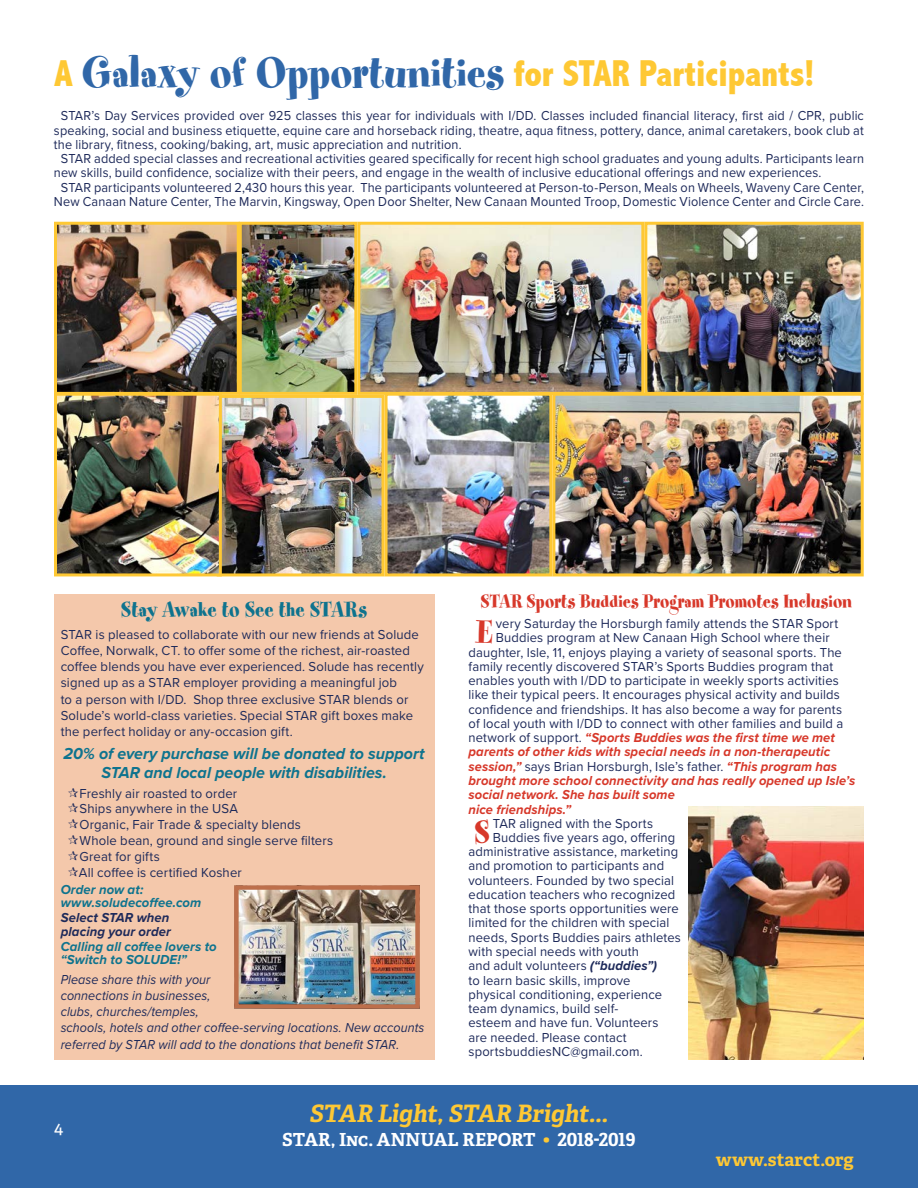
<style>
.page{position:relative;width:918px;height:1188px;background:#fff}
.page>*{position:absolute;margin:0;border:0;box-sizing:border-box;transform-origin:0 0}
.t1{font:800 condensed 37.5px "Abadi";letter-spacing:-.005em;color:#fec834;scale:.96 1}
.t2{font:36.3px "Spumoni LP";color:#d7382a;scale:.96 1}
.t3{font:italic 700 24px "Adelle PE";letter-spacing:-.015em;color:#fec834}
.t4{font:24px "Spumoni LP";letter-spacing:.005em;color:#0e738e;scale:.96 1}
.t5{font:21px "Spumoni LP";letter-spacing:.005em;color:#d7382a;scale:.96 1}
.t6{font:700 18px "Adelle PE";letter-spacing:-.005em;color:#fff}
.t7{font:700 18px "Adelle PE";color:#fec834}
.t8{font:18px "Adelle PE";color:#fff}
.t9{font:italic 700 16.5px/19.5px "Proxima Nova";color:#0e738e;text-align:center}
.t10{font:13.5px "Proxima Nova";letter-spacing:.01em;color:#1e2a5a;scale:.96 1}
.t11{font:13.5px/14.2px "Proxima Nova";letter-spacing:.01em;color:#1e2a5a;text-align:justify;scale:.94 1}
.t12{font:13.5px/16.2px "Proxima Nova";letter-spacing:.01em;color:#1e2a5a}
.t13{font:italic 700 13.5px "Proxima Nova";letter-spacing:.01em;color:#d7382a;scale:.96 1}
.t14{font:italic 13.5px/16.2px "Proxima Nova";letter-spacing:.005em;color:#1e2a5a;scale:.93 1}
.t15{font:italic 700 13.5px/13.5px "Proxima Nova";letter-spacing:.01em;color:#0e738e}
.t16{font:italic 700 13.5px/13.5px "Proxima Nova";letter-spacing:.005em;color:#1e2a5a}
.s1{font-family:"Spumoni LP";font-weight:400;font-stretch:normal;font-size:48px;color:#3067a8}
.s2{font-weight:400;font-style:normal;color:#1e2a5a}
.s3{font-weight:700;font-style:italic;color:#d7382a}
.s4{font-weight:700;font-style:italic}
.s5{color:#fec834}
</style>
<div class="page">
<div style="left:0;top:1085px;width:918px;height:103px;background:#3067a8"></div>
<img style="left:648px;top:226px;width:212px;height:165px">
<div style="left:644px;top:222px;width:220px;height:173px;border:3px solid #fec834"></div>
<img style="left:243px;top:226px;width:110px;height:165px">
<div style="left:239px;top:222px;width:118px;height:173px;border:3px solid #fec834"></div>
<img style="left:58px;top:226px;width:178px;height:165px">
<div style="left:54px;top:222px;width:186px;height:173px;border:3px solid #fec834"></div>
<img style="left:222px;top:399px;width:159px;height:173px">
<div style="left:217px;top:395px;width:168px;height:181px;border:3px solid #fec834"></div>
<img style="left:389px;top:397px;width:159px;height:175px">
<div style="left:385px;top:393px;width:167px;height:183px;border:3px solid #fec834"></div>
<img style="left:361px;top:226px;width:279px;height:165px">
<div style="left:357px;top:222px;width:287px;height:173px;border:3px solid #fec834"></div>
<img style="left:556px;top:397px;width:304px;height:175px">
<div style="left:552px;top:393px;width:312px;height:183px;border:3px solid #fec834"></div>
<img style="left:58px;top:397px;width:160px;height:175px">
<div style="left:54px;top:393px;width:168px;height:183px;border:3px solid #fec834"></div>
<div style="left:54px;top:594px;width:380px;height:466px;background:#f4c8ab"></div>
<img style="left:688px;top:806px;width:176px;height:254px">
<img style="left:239px;top:890px;width:176px;height:114px">
<div style="left:234px;top:885px;width:186px;height:124px;border:4px solid #bd6f4b"></div>
<p class="t1" style="left:54px;top:51px;width:794px">A <span class="s1">Galaxy of Opportunities</span> for STAR Participants!</p>
<p class="t11" style="left:54px;top:108px;width:863px;text-indent:7px">STAR’s Day Services provided over 925 classes this year for individuals with I/DD. Classes included financial literacy, first aid / CPR, public speaking, social and business etiquette, equine care and horseback riding, theatre, aqua fitness, pottery, dance, animal caretakers, book club at the library, fitness, cooking/baking, art, music appreciation and nutrition.</p>
<p class="t11" style="left:54px;top:151px;width:863px;text-indent:7px">STAR added special classes and recreational activities geared specifically for recent high school graduates and young adults. Participants learn new skills, build confidence, socialize with their peers, and engage in the wealth of inclusive educational offerings and new experiences.</p>
<p class="t11" style="left:54px;top:179px;width:863px;text-align:center">STAR participants volunteered 2,430 hours this year. The participants volunteered at Person-to-Person, Meals on Wheels, Waveny Care Center,<br>New Canaan Nature Center, The Marvin, Kingsway, Open Door Shelter, New Canaan Mounted Troop, Domestic Violence Center and Circle Care.</p>
<p class="t4" style="left:121px;top:597px;width:258px">Stay Awake to See the STARs</p>
<p class="t12" style="left:61px;top:626px;width:365px">STAR is pleased to collaborate with our new friends at Solude Coffee, Norwalk, CT. to offer some of the richest, air-roasted coffee blends you have ever experienced. Solude has recently signed up as a STAR employer providing a meaningful job<br>to a person with I/DD. Shop three exclusive STAR blends or Solude’s world-class varieties. Special STAR gift boxes make the perfect holiday or any-occasion gift.</p>
<p class="t9" style="left:64px;top:743px;width:363px">20% of every purchase will be donated to support<br>STAR and local people with disabilities.</p>
<p class="t12" style="left:80px;top:785px;width:159px">Freshly air roasted to order</p>
<p class="t12" style="left:80px;top:800px;width:160px">Ships anywhere in the USA</p>
<p class="t12" style="left:80px;top:816px;width:223px">Organic, Fair Trade &amp; specialty blends</p>
<p class="t12" style="left:80px;top:832px;width:255px">Whole bean, ground and single serve filters</p>
<p class="t12" style="left:80px;top:848px;width:82px">Great for gifts</p>
<p class="t12" style="left:79px;top:863px;width:164px">All coffee is certified Kosher</p>
<p class="t15" style="left:61px;top:882px;width:84px">Order now at:</p>
<p class="t15" style="left:61px;top:895px;width:142px">www.soludecoffee.com</p>
<p class="t16" style="left:61px;top:910px;width:112px">Select STAR when placing your order</p>
<p class="t15" style="left:61px;top:939px;width:158px">Calling all coffee lovers to “Switch to SOLUDE!”</p>
<p class="t14" style="left:61px;top:971px;width:393px">Please share this with your<br>connections in businesses,<br>clubs, churches/temples,<br>schools, hotels and other coffee-serving locations. New accounts referred by STAR will add to the donations that benefit STAR.</p>
<p class="t5" style="left:480px;top:591px;width:389px">STAR Sports Buddies Program Promotes Inclusion</p>
<p class="t2" style="left:477px;top:614px;width:18px">E</p>
<p class="t10" style="left:496px;top:614px;width:358px">very Saturday the Horsburgh family attends the STAR Sport</p>
<p class="t10" style="left:496px;top:628px;width:349px">Buddies program at New Canaan High School where their</p>
<p class="t10" style="left:469px;top:642px;width:390px">daughter, Isle, 11, enjoys playing a variety of seasonal sports. The</p>
<p class="t10" style="left:469px;top:656px;width:381px">family recently discovered STAR’s Sports Buddies program that</p>
<p class="t10" style="left:469px;top:671px;width:387px">enables youth with I/DD to participate in weekly sports activities</p>
<p class="t10" style="left:469px;top:685px;width:388px">like their typical peers. It encourages physical activity and builds</p>
<p class="t10" style="left:469px;top:699px;width:391px">confidence and friendships. It has also become a way for parents</p>
<p class="t10" style="left:469px;top:713px;width:392px">of local youth with I/DD to connect with other families and build a</p>
<p class="t13" style="left:469px;top:728px;width:383px"><span class="s2">network of support.</span> “Sports Buddies was the first time we met</p>
<p class="t13" style="left:469px;top:742px;width:378px">parents of other kids with special needs in a non-therapeutic</p>
<p class="t10" style="left:469px;top:756px;width:385px"><span class="s3">session,”</span> says Brian Horsburgh, Isle’s father. <span class="s3">“This program has</span></p>
<p class="t13" style="left:469px;top:770px;width:404px">brought more school connectivity and has really opened up Isle’s</p>
<p class="t13" style="left:469px;top:785px;width:216px">social network. She has built some</p>
<p class="t13" style="left:469px;top:799px;width:108px">nice friendships.”</p>
<p class="t2" style="left:474px;top:814px;width:18px">S</p>
<p class="t10" style="left:493px;top:813px;width:169px">TAR aligned with the Sports</p>
<p class="t10" style="left:493px;top:827px;width:191px">Buddies five years ago, offering</p>
<p class="t10" style="left:469px;top:842px;width:220px">administrative assistance, marketing</p>
<p class="t10" style="left:469px;top:856px;width:205px">and promotion to participants and</p>
<p class="t10" style="left:469px;top:870px;width:215px">volunteers. Founded by two special</p>
<p class="t10" style="left:469px;top:884px;width:217px">education teachers who recognized</p>
<p class="t10" style="left:469px;top:899px;width:221px">that those sports opportunities were</p>
<p class="t10" style="left:469px;top:913px;width:211px">limited for the children with special</p>
<p class="t10" style="left:469px;top:927px;width:223px">needs, Sports Buddies pairs athletes</p>
<p class="t10" style="left:469px;top:941px;width:179px">with special needs with youth</p>
<p class="t10" style="left:469px;top:956px;width:198px">and adult volunteers <span class="s4">(“buddies”)</span></p>
<p class="t10" style="left:469px;top:970px;width:170px">to learn basic skills, improve</p>
<p class="t10" style="left:469px;top:984px;width:203px">physical conditioning, experience</p>
<p class="t10" style="left:469px;top:998px;width:158px">team dynamics, build self-</p>
<p class="t10" style="left:469px;top:1013px;width:199px">esteem and have fun. Volunteers</p>
<p class="t10" style="left:469px;top:1027px;width:166px">are needed. Please contact</p>
<p class="t10" style="left:469px;top:1041px;width:183px">sportsbuddiesNC@gmail.com.</p>
<h3 class="t8" style="left:54px;top:1114px;width:11px">4</h3>
<h3 class="t3" style="left:310px;top:1096px;width:300px">STAR Light, STAR Bright...</h3>
<h3 class="t6" style="left:282px;top:1127px;width:355px">STAR, Inc. ANNUAL REPORT <span class="s5">•</span> 2018-2019</h3>
<h3 class="t7" style="left:716px;top:1146px;width:140px">www.starct.org</h3>
</div>
